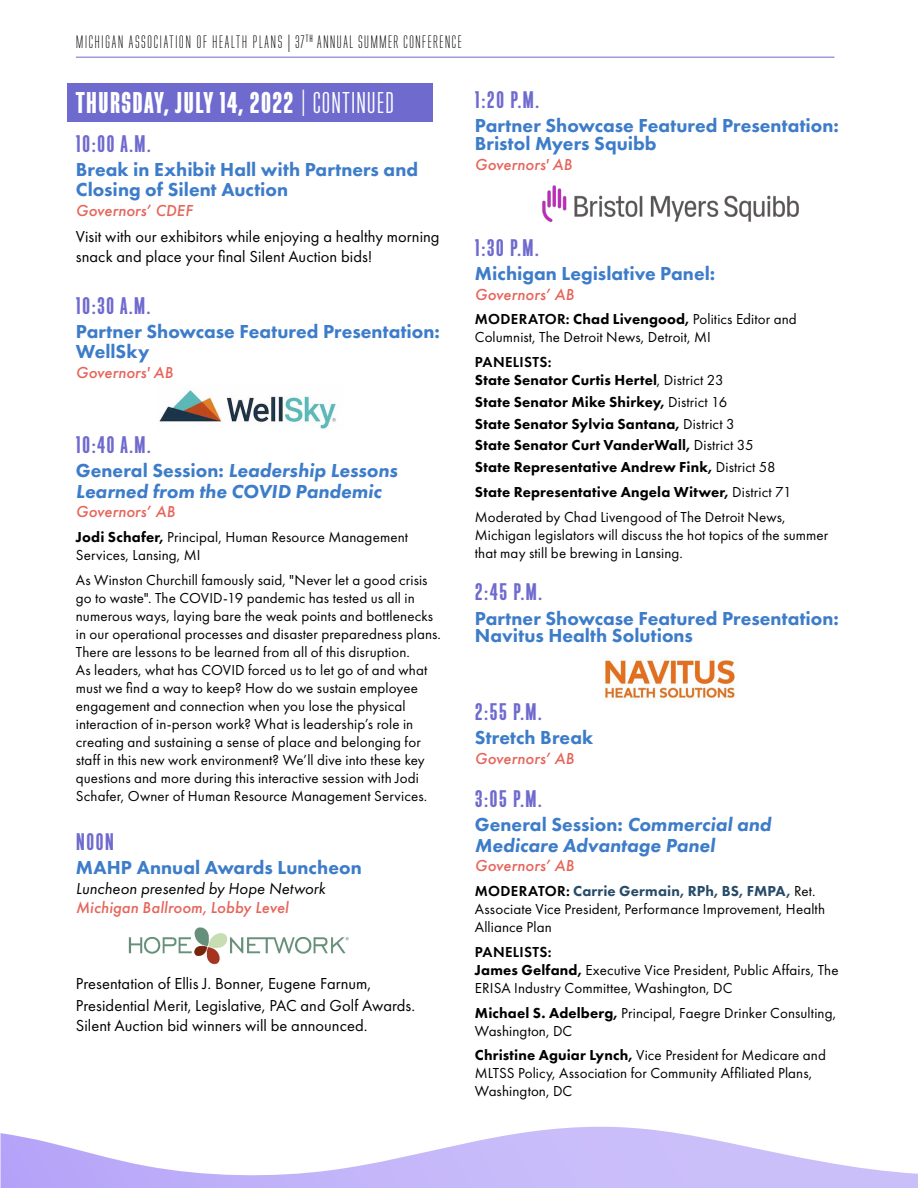
<style>
.page{position:relative;width:918px;height:1188px;background:#fff}
.page>*{position:absolute;margin:0;border:0;box-sizing:border-box;transform-origin:0 0}
.t1{font:700 30px "Directors Gothic 201";letter-spacing:.025em;color:#fff}
.t2{font:24px "Directors Gothic 201 S Bd";letter-spacing:.045em;color:#6f6ace}
.t3{font:800 19.5px/19.8px "Futura PT";color:#3d7cc9}
.t4{font:italic 800 19.5px/20.4px "Futura PT";color:#3d7cc9}
.t5{font:300 18px "Directors Gothic 201";letter-spacing:.07em;color:#000}
.t6{font:16.5px/19.8px "Futura PT";letter-spacing:.005em;color:#000}
.t7{font:italic 500 16.5px "Futura PT";letter-spacing:.005em;color:#e6655b}
.t8{font:italic 16.5px "Futura PT";letter-spacing:.005em;color:#000}
.t9{font:15px/18px "Futura PT";letter-spacing:.01em;color:#000}
.t10{font:800 15px/21.8px "Futura PT";letter-spacing:.01em;color:#000}
.s1{font-weight:400;font-size:27px}
.s2{font-weight:400}
.s3{font-style:normal}
.s4{font-weight:800}
.s5{font-weight:600}
.s6{font-weight:800;color:#284b69}
</style>
<div class="page">
<div style="left:68px;top:83px;width:365px;height:39px;background:#6f6ace"></div>
<hr style="left:76px;top:57px;width:758px;height:1px;background:#6f6ace">
<svg style="left:1px;top:1127px;width:917px;height:61px"></svg>
<img style="left:603px;top:657px;width:132px;height:45px">
<img style="left:128px;top:927px;width:221px;height:37px">
<img style="left:159px;top:388px;width:177px;height:41px">
<img style="left:542px;top:185px;width:257px;height:38px">
<p class="t5" style="left:76px;top:32px;width:387px">MICHIGAN ASSOCIATION OF HEALTH PLANS | 37<sup>TH</sup> ANNUAL SUMMER CONFERENCE</p>
<h1 class="t1" style="left:76px;top:86px;width:320px">THURSDAY, JULY 14, 2022 <span class="s1">|</span> <span class="s2">CONTINUED</span></h1>
<h2 class="t2" style="left:76px;top:130px;width:76px">10:00 A.M.</h2>
<h3 class="t3" style="left:76px;top:159px;width:344px">Break in Exhibit Hall with Partners and<br>Closing of Silent Auction</h3>
<p class="t7" style="left:76px;top:200px;width:118px">Governors’ CDEF</p>
<p class="t6" style="left:76px;top:227px;width:365px">Visit with our exhibitors while enjoying a healthy morning snack and place your final Silent Auction bids!</p>
<h2 class="t2" style="left:76px;top:292px;width:76px">10:30 A.M.</h2>
<h3 class="t3" style="left:76px;top:321px;width:365px">Partner Showcase Featured Presentation:<br>WellSky</h3>
<p class="t7" style="left:76px;top:362px;width:99px">Governors' AB</p>
<h2 class="t2" style="left:76px;top:432px;width:76px">10:40 A.M.</h2>
<h3 class="t4" style="left:76px;top:460px;width:323px"><span class="s3">General Session:</span> Leadership Lessons<br>Learned from the COVID Pandemic</h3>
<p class="t7" style="left:76px;top:502px;width:101px">Governors’ AB</p>
<p class="t9" style="left:76px;top:528px;width:334px"><span class="s4">Jodi Schafer,</span> Principal, Human Resource Management<br>Services, Lansing, MI</p>
<p class="t9" style="left:76px;top:571px;width:367px">As Winston Churchill famously said, "Never let a good crisis go to waste". The COVID-19 pandemic has tested us all in numerous ways, laying bare the weak points and bottlenecks in our operational processes and disaster preparedness plans.<br>There are lessons to be learned from all of this disruption.<br>As leaders, what has COVID forced us to let go of and what must we find a way to keep? How do we sustain employee engagement and connection when you lose the physical interaction of in-person work? What is leadership’s role in creating and sustaining a sense of place and belonging for staff in this new work environment? We’ll dive into these key questions and more during this interactive session with Jodi Schafer, Owner of Human Resource Management Services.</p>
<h2 class="t2" style="left:76px;top:828px;width:40px">NOON</h2>
<h3 class="t3" style="left:76px;top:857px;width:287px">MAHP Annual Awards Luncheon</h3>
<p class="t8" style="left:76px;top:878px;width:251px">Luncheon presented by Hope Network</p>
<p class="t7" style="left:76px;top:898px;width:214px">Michigan Ballroom, Lobby Level</p>
<p class="t6" style="left:76px;top:972px;width:341px;line-height:22.8px">Presentation of Ellis J. Bonner, Eugene Farnum,<br>Presidential Merit, Legislative, PAC and Golf Awards.</p>
<p class="t6" style="left:76px;top:1016px;width:293px">Silent Auction bid winners will be announced.</p>
<h2 class="t2" style="left:475px;top:87px;width:65px">1:20 P.M.</h2>
<h3 class="t3" style="left:475px;top:117px;width:365px;line-height:17.4px">Partner Showcase Featured Presentation:<br>Bristol Myers Squibb</h3>
<p class="t7" style="left:475px;top:154px;width:99px">Governors' AB</p>
<h2 class="t2" style="left:475px;top:234px;width:65px">1:30 P.M.</h2>
<h3 class="t3" style="left:475px;top:263px;width:242px">Michigan Legislative Panel:</h3>
<p class="t7" style="left:475px;top:284px;width:101px">Governors’ AB</p>
<p class="t9" style="left:475px;top:310px;width:323px"><span class="s5">MODERATOR:</span> <span class="s4">Chad Livengood,</span> Politics Editor and<br>Columnist, The Detroit News, Detroit, MI</p>
<p class="t10" style="left:475px;top:353px;width:250px;line-height:18px"><span class="s5">PANELISTS:<br></span>State Senator Curtis Hertel<span class="s2">, District 23</span></p>
<p class="t10" style="left:475px;top:391px;width:302px">State Senator Mike Shirkey, <span class="s2">District 16<br></span>State Senator Sylvia Santana, <span class="s2">District 3<br></span>State Senator Curt VanderWall, <span class="s2">District 35<br></span>State Representative Andrew Fink, <span class="s2">District 58</span></p>
<p class="t9" style="left:475px;top:479px;width:318px;line-height:24.8px"><span class="s4">State Representative Angela Witwer,</span> District 71<br>Moderated by Chad Livengood of The Detroit News,</p>
<p class="t9" style="left:475px;top:525px;width:355px">Michigan legislators will discuss the hot topics of the summer that may still be brewing in Lansing.</p>
<h2 class="t2" style="left:475px;top:579px;width:68px">2:45 P.M.</h2>
<h3 class="t3" style="left:475px;top:609px;width:365px;line-height:17.4px">Partner Showcase Featured Presentation:<br>Navitus Health Solutions</h3>
<h2 class="t2" style="left:475px;top:699px;width:68px">2:55 P.M.</h2>
<h3 class="t3" style="left:475px;top:728px;width:120px">Stretch Break</h3>
<p class="t7" style="left:475px;top:748px;width:101px">Governors’ AB</p>
<h2 class="t2" style="left:475px;top:786px;width:68px">3:05 P.M.</h2>
<h3 class="t4" style="left:475px;top:814px;width:298px"><span class="s3">General Session:</span> Commercial and<br>Medicare Advantage Panel</h3>
<p class="t7" style="left:475px;top:856px;width:101px">Governors’ AB</p>
<p class="t9" style="left:475px;top:882px;width:352px"><span class="s5">MODERATOR:</span> <span class="s6">Carrie Germain, RPh, BS, FMPA,</span> Ret.<br>Associate Vice President, Performance Improvement, Health<br>Alliance Plan</p>
<p class="t9" style="left:475px;top:943px;width:365px"><span class="s5">PANELISTS:<br></span><span class="s4">James Gelfand,</span> Executive Vice President, Public Affairs, The<br>ERISA Industry Committee, Washington, DC</p>
<p class="t9" style="left:475px;top:1004px;width:363px"><span class="s4">Michael S. Adelberg,</span> Principal, Faegre Drinker Consulting,<br>Washington, DC</p>
<p class="t9" style="left:475px;top:1046px;width:353px"><span class="s4">Christine Aguiar Lynch,</span> Vice President for Medicare and<br>MLTSS Policy, Association for Community Affiliated Plans,<br>Washington, DC</p>
</div>
